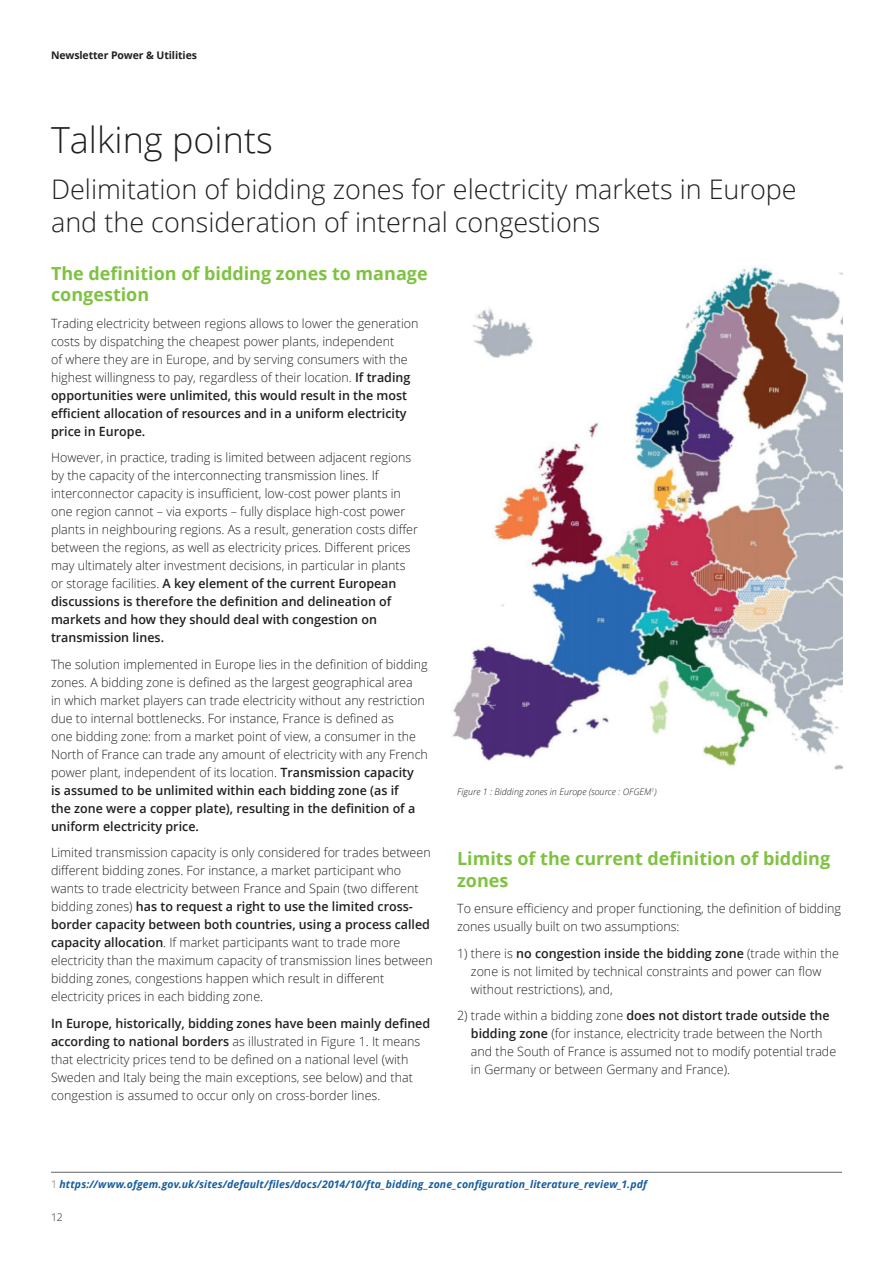
<style>
.page{position:relative;width:893px;height:1263px;background:#fff}
.page>*{position:absolute;margin:0;border:0;box-sizing:border-box;transform-origin:0 0}
.Titre_1{font:300 36px "Open Sans";color:#231f20}
.Titre_1-2{font:300 27px/32.4px "Open Sans";color:#231f20}
.Subhead_styles_B_Sub{font:700 18px/21.6px "Open Sans";color:#7fc241}
.Body_styles_Body_cop{font:300 12.75px/18px "Open Sans";color:#231f20}
.Footnote__7_9_5pt{font:italic 700 10.5px "Open Sans";letter-spacing:.01em;color:#175d9e}
.t1{font:700 10.5px "Open Sans";letter-spacing:-.01em;color:#231f20}
.t2{font:300 10.5px "Open Sans";color:#231f20}
.Caption_styles_Legen{font:italic 300 9px "Open Sans";color:#231f20}
.s1{font-weight:600}
.s2{font-weight:300;font-style:normal;color:#5f6369}
</style>
<div class="page">
<hr style="left:51px;top:1172px;width:791px;height:1px;background:#5f6369">
<img style="left:452px;top:266px;width:391px;height:504px">
<p class="t1" style="left:51px;top:48px;width:148px">Newsletter Power &amp; Utilities</p>
<p class="Titre_1" style="left:51px;top:116px;width:223px">Talking points</p>
<p class="Titre_1-2" style="left:51px;top:173px;width:747px">Delimitation of bidding zones for electricity markets in Europe and the consideration of internal congestions</p>
<p class="Subhead_styles_B_Sub" style="left:51px;top:262px;width:378px">The definition of bidding zones to manage congestion</p>
<p class="Body_styles_Body_cop" style="left:51px;top:314px;width:369px">Trading electricity between regions allows to lower the generation costs by dispatching the cheapest power plants, independent<br>of where they are in Europe, and by serving consumers with the highest willingness to pay, regardless of their location. <span class="s1">If trading opportunities were unlimited, this would result in the most efficient allocation of resources and in a uniform electricity price in Europe.</span></p>
<p class="Body_styles_Body_cop" style="left:51px;top:448px;width:368px">However, in practice, trading is limited between adjacent regions by the capacity of the interconnecting transmission lines. If interconnector capacity is insufficient, low-cost power plants in one region cannot – via exports – fully displace high-cost power plants in neighbouring regions. As a result, generation costs differ between the regions, as well as electricity prices. Different prices may ultimately alter investment decisions, in particular in plants or storage facilities. <span class="s1">A key element of the current European discussions is therefore the definition and delineation of markets and how they should deal with congestion on transmission lines.</span></p>
<p class="Body_styles_Body_cop" style="left:51px;top:655px;width:378px">The solution implemented in Europe lies in the definition of bidding zones. A bidding zone is defined as the largest geographical area<br>in which market players can trade electricity without any restriction due to internal bottlenecks. For instance, France is defined as<br>one bidding zone: from a market point of view, a consumer in the North of France can trade any amount of electricity with any French power plant, independent of its location. <span class="s1">Transmission capacity<br>is assumed to be unlimited within each bidding zone (as if<br>the zone were a copper plate), resulting in the definition of a uniform electricity price.</span></p>
<p class="Body_styles_Body_cop" style="left:51px;top:843px;width:383px">Limited transmission capacity is only considered for trades between different bidding zones. For instance, a market participant who wants to trade electricity between France and Spain (two different bidding zones) <span class="s1">has to request a right to use the limited cross&shy;border capacity between both countries, using a process called capacity allocation</span>. If market participants want to trade more electricity than the maximum capacity of transmission lines between bidding zones, congestions happen which result in different electricity prices in each bidding zone.</p>
<p class="Body_styles_Body_cop" style="left:51px;top:1014px;width:381px"><span class="s1">In Europe, historically, bidding zones have been mainly defined according to national borders</span> as illustrated in Figure 1. It means that electricity prices tend to be defined on a national level (with Sweden and Italy being the main exceptions, see below) and that congestion is assumed to occur only on cross-border lines.</p>
<p class="Caption_styles_Legen" style="left:457px;top:786px;width:201px">Figure 1 : Bidding zones in Europe (source : OFGEM<sup>1</sup>)</p>
<p class="Subhead_styles_B_Sub" style="left:457px;top:847px;width:375px">Limits of the current definition of bidding zones</p>
<p class="Body_styles_Body_cop" style="left:457px;top:899px;width:385px">To ensure efficiency and proper functioning, the definition of bidding zones usually built on two assumptions:</p>
<p class="Body_styles_Body_cop" style="left:471px;top:944px;width:370px;text-indent:-14px">1) there is <span class="s1">no congestion inside the bidding zone</span> (trade within the zone is not limited by technical constraints and power can flow without restrictions), and,</p>
<p class="Body_styles_Body_cop" style="left:471px;top:1006px;width:367px;text-indent:-14px">2) trade within a bidding zone <span class="s1">does not distort trade outside the bidding zone</span> (for instance, electricity trade between the North and the South of France is assumed not to modify potential trade in Germany or between Germany and France).</p>
<p class="Footnote__7_9_5pt" style="left:51px;top:1176px;width:597px"><span class="s2">1</span> https://www.ofgem.gov.uk/sites/default/files/docs/2014/10/fta_bidding_zone_configuration_literature_review_1.pdf</p>
<p class="t2" style="left:51px;top:1210px;width:13px">12</p>
</div>
